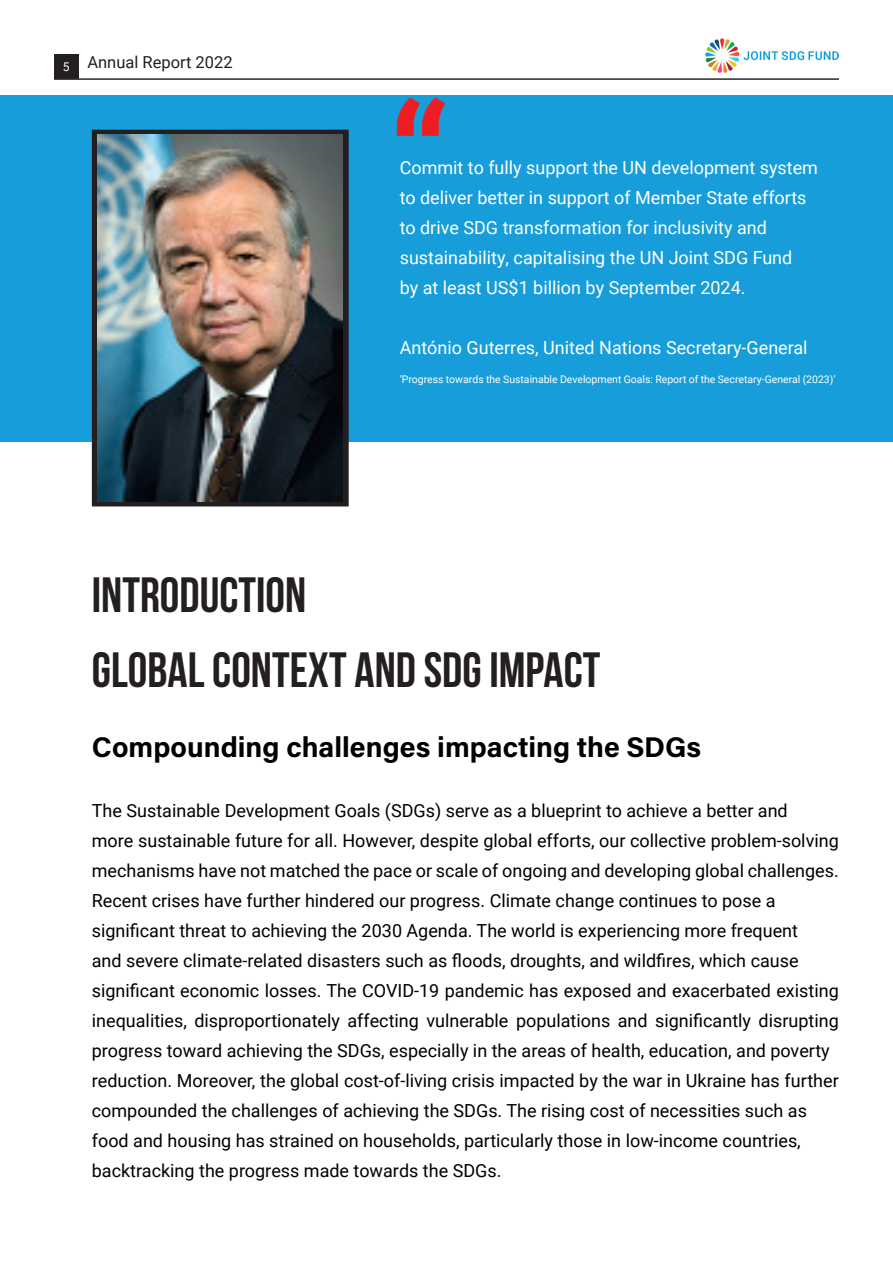
<style>
.page{position:relative;width:893px;height:1263px;background:#fff}
.page>*{position:absolute;margin:0;border:0;box-sizing:border-box;transform-origin:0 0}
.Paragraph_Style_50{font:700 150px "Roboto";color:#ee1d23}
.Paragraph_Style_11{font:700 49.5px "Bebas Neue";color:#231f20}
.Paragraph_Style_7{font:28.5px "Acumin Variable Concept";color:#000}
.Paragraph_Style_7-2{font:18px/30px "Roboto";color:#000;text-align:justify}
.Paragraph_Style_6{font:18px/30px "Roboto";color:#fff}
.t1{font:16.5px "Roboto";color:#231f20}
.Paragraph_Style_6-2{font:10.5px "Roboto";color:#fff}
</style>
<div class="page">
<div style="left:54px;top:54px;width:24px;height:24px;background:#231f20"></div>
<hr style="left:54px;top:78px;width:785px;height:2px;background:#2b292a">
<img style="left:706px;top:38px;width:133px;height:35px">
<div style="left:0;top:96px;width:893px;height:346px;background:#179dd9"></div>
<div style="left:92px;top:130px;width:257px;height:376px;border:6px solid #231f20"></div>
<img style="left:98px;top:135px;width:245px;height:367px">
<p class="t1" style="left:63px;top:51px;width:171px"><sub>5</sub> Annual Report 2022</p>
<p class="Paragraph_Style_50" style="left:389px;top:54px;width:62px">“</p>
<p class="Paragraph_Style_6" style="left:400px;top:152px;width:420px">Commit to fully support the UN development system to deliver better in support of Member State efforts</p>
<p class="Paragraph_Style_6" style="left:400px;top:212px;width:369px">to drive SDG transformation for inclusivity and</p>
<p class="Paragraph_Style_6" style="left:400px;top:242px;width:394px">sustainability, capitalising the UN Joint SDG Fund</p>
<p class="Paragraph_Style_6" style="left:400px;top:272px;width:347px">by at least US$1 billion by September 2024.</p>
<p class="Paragraph_Style_6" style="left:400px;top:332px;width:409px">António Guterres, United Nations Secretary-General</p>
<p class="Paragraph_Style_6-2" style="left:400px;top:371px;width:437px">‘Progress towards the Sustainable Development Goals: Report of the Secretary-General (2023)’</p>
<p class="Paragraph_Style_11" style="left:92px;top:568px;width:216px">INTRODUCTION</p>
<p class="Paragraph_Style_11" style="left:92px;top:643px;width:510px">GLOBAL CONTEXT AND SDG IMPACT</p>
<p class="Paragraph_Style_7" style="left:92px;top:727px;width:611px">Compounding challenges impacting the SDGs</p>
<p class="Paragraph_Style_7-2" style="left:92px;top:794px;width:697px">The Sustainable Development Goals (SDGs) serve as a blueprint to achieve a better and</p>
<p class="Paragraph_Style_7-2" style="left:92px;top:824px;width:748px">more sustainable future for all. However, despite global efforts, our collective problem-solving mechanisms have not matched the pace or scale of ongoing and developing global challenges.<br>Recent crises have further hindered our progress. Climate change continues to pose a</p>
<p class="Paragraph_Style_7-2" style="left:92px;top:914px;width:708px">significant threat to achieving the 2030 Agenda. The world is experiencing more frequent</p>
<p class="Paragraph_Style_7-2" style="left:92px;top:944px;width:708px">and severe climate-related disasters such as floods, droughts, and wildfires, which cause</p>
<p class="Paragraph_Style_7-2" style="left:92px;top:974px;width:748px">significant economic losses. The COVID-19 pandemic has exposed and exacerbated existing inequalities, disproportionately affecting vulnerable populations and significantly disrupting progress toward achieving the SDGs, especially in the areas of health, education, and poverty</p>
<p class="Paragraph_Style_7-2" style="left:92px;top:1064px;width:748px">reduction. Moreover, the global cost-of-living crisis impacted by the war in Ukraine has further compounded the challenges of achieving the SDGs. The rising cost of necessities such as</p>
<p class="Paragraph_Style_7-2" style="left:92px;top:1124px;width:710px">food and housing has strained on households, particularly those in low-income countries,</p>
<p class="Paragraph_Style_7-2" style="left:92px;top:1154px;width:411px">backtracking the progress made towards the SDGs.</p>
</div>
